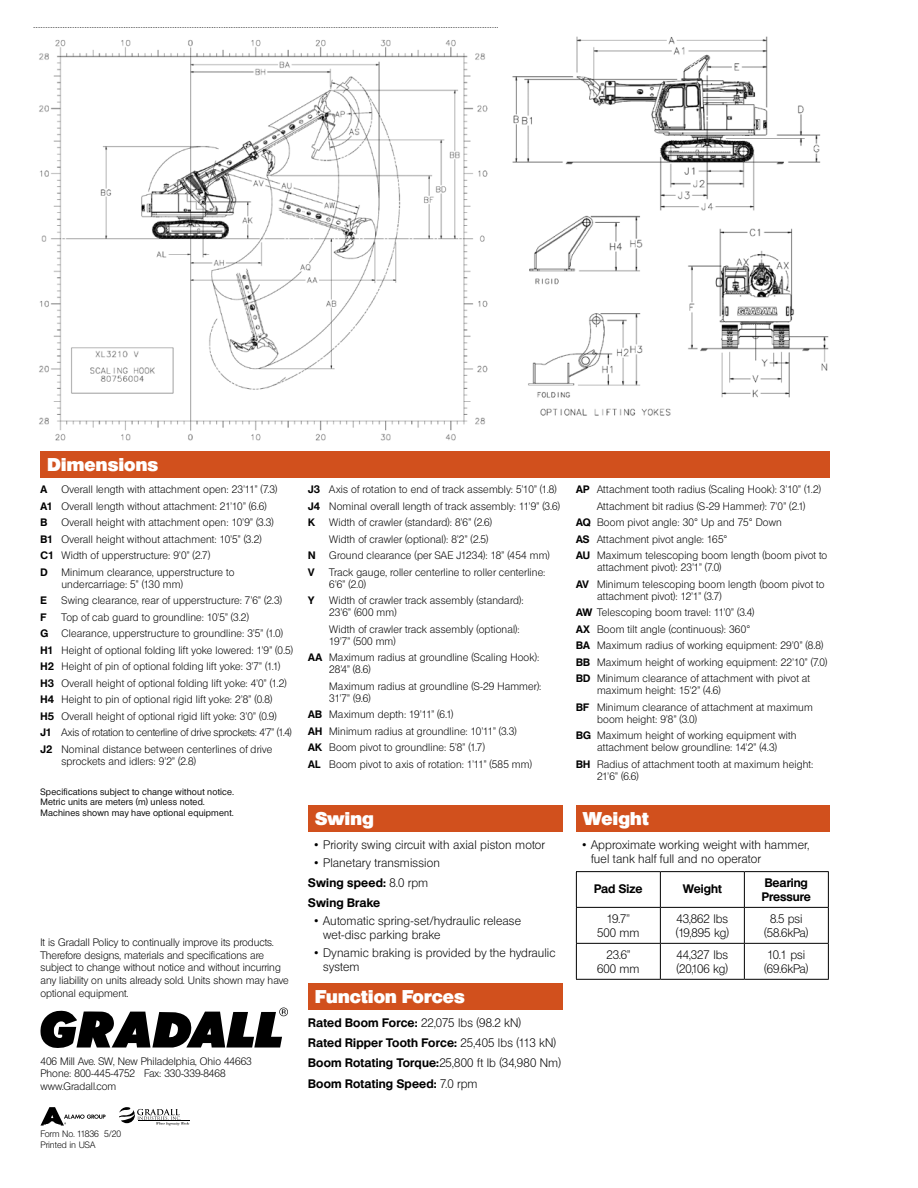
<style>
.page{position:relative;width:918px;height:1188px;background:#fff}
.page>*{position:absolute;margin:0;border:0;box-sizing:border-box;transform-origin:0 0}
.t1{font:800 18px "Olympia";letter-spacing:.01em;color:#fff}
.t2{font:300 12px/14.4px "Olympia";letter-spacing:.01em;color:#000}
.t3{font:700 12px/20.4px "Olympia";letter-spacing:.01em;color:#000}
.t4{font:300 10.5px/16.5px "Olympia";letter-spacing:.015em;color:#000}
.t5{font:700 10.5px "Olympia";color:#000}
.t6{font:500 9px/10.8px "Olympia";letter-spacing:.02em;color:#000}
.t7{font:300 9px/10.8px "Olympia";color:#000}
.s1{font-weight:700}
.s2{font-weight:300}
</style>
<div class="page">
<img style="left:33px;top:27px;width:464px;height:414px">
<div style="left:40px;top:451px;width:790px;height:27px;background:#d1501d"></div>
<div style="left:308px;top:983px;width:254px;height:27px;background:#d1501d"></div>
<div style="left:576px;top:805px;width:254px;height:27px;background:#d1501d"></div>
<hr style="left:576px;top:871px;width:84px;height:1px;background:#000">
<hr style="left:576px;top:872px;width:1px;height:35px;background:#000">
<hr style="left:660px;top:871px;width:84px;height:1px;background:#000">
<hr style="left:660px;top:872px;width:1px;height:35px;background:#000">
<hr style="left:744px;top:871px;width:85px;height:1px;background:#000">
<hr style="left:744px;top:872px;width:1px;height:35px;background:#000">
<hr style="left:828px;top:872px;width:1px;height:35px;background:#000">
<hr style="left:576px;top:907px;width:84px;height:1px;background:#000">
<hr style="left:576px;top:908px;width:1px;height:35px;background:#000">
<hr style="left:660px;top:907px;width:84px;height:1px;background:#000">
<hr style="left:660px;top:908px;width:1px;height:35px;background:#000">
<hr style="left:744px;top:907px;width:85px;height:1px;background:#000">
<hr style="left:744px;top:908px;width:1px;height:35px;background:#000">
<hr style="left:828px;top:908px;width:1px;height:35px;background:#000">
<hr style="left:576px;top:943px;width:84px;height:1px;background:#000">
<hr style="left:576px;top:944px;width:1px;height:35px;background:#000">
<hr style="left:660px;top:943px;width:84px;height:1px;background:#000">
<hr style="left:660px;top:944px;width:1px;height:35px;background:#000">
<hr style="left:744px;top:943px;width:85px;height:1px;background:#000">
<hr style="left:744px;top:944px;width:1px;height:35px;background:#000">
<hr style="left:828px;top:944px;width:1px;height:35px;background:#000">
<hr style="left:576px;top:979px;width:84px;height:1px;background:#000">
<hr style="left:660px;top:979px;width:84px;height:1px;background:#000">
<hr style="left:744px;top:979px;width:85px;height:1px;background:#000">
<img style="left:512px;top:36px;width:309px;height:175px">
<img style="left:688px;top:228px;width:141px;height:170px">
<img style="left:528px;top:215px;width:143px;height:201px">
<svg style="left:41px;top:1107px;width:65px;height:19px"></svg>
<hr style="left:138px;top:1121px;width:52px;height:1px;background:#000">
<svg style="left:119px;top:1107px;width:70px;height:19px"></svg>
<svg style="left:40px;top:1008px;width:248px;height:40px"></svg>
<div style="left:308px;top:805px;width:254px;height:27px;background:#d1501d"></div>
<h1 class="t1" style="left:48px;top:454px;width:112px">Dimensions</h1>
<p class="t4" style="left:40px;top:481px;width:238px;text-indent:21px">Overall length with attachment open: 23’11” (7.3)<br><span class="s1">A1</span> Overall length without attachment: 21’10” (6.6)<br><span class="s1">B</span></p>
<p class="t5" style="left:40px;top:484px;width:8px">A</p>
<p class="t4" style="left:40px;top:514px;width:235px;text-indent:21px">Overall height with attachment open: 10’9” (3.3)<br><span class="s1">B1</span> Overall height without attachment: 10’5” (3.2)<br><span class="s1">C1</span> Width of upperstructure: 9’0” (2.7)<br><span class="s1">D</span></p>
<p class="t4" style="left:62px;top:566px;width:174px;line-height:12px">Minimum clearance, upperstructure to undercarriage: 5” (130 mm)</p>
<p class="t5" style="left:40px;top:595px;width:8px">E</p>
<p class="t4" style="left:62px;top:592px;width:222px">Swing clearance, rear of upperstructure: 7’6” (2.3)</p>
<p class="t5" style="left:40px;top:611px;width:7px">F</p>
<p class="t4" style="left:40px;top:609px;width:254px;text-indent:21px">Top of cab guard to groundline: 10’5” (3.2)<br><span class="s1">G</span> Clearance, upperstructure to groundline: 3’5” (1.0)<br><span class="s1">H1</span> Height of optional folding lift yoke lowered: 1’9” (0.5)<br><span class="s1">H2</span> Height of pin of optional folding lift yoke: 3’7” (1.1)<br><span class="s1">H3</span> Overall height of optional folding lift yoke: 4’0” (1.2)<br><span class="s1">H4</span> Height to pin of optional rigid lift yoke: 2’8” (0.8)<br><span class="s1">H5</span> Overall height of optional rigid lift yoke: 3’0” (0.9)<br><span class="s1">J1</span> Axis of rotation to centerline of drive sprockets: 4’7” (1.4)<br><span class="s1">J2</span> Nominal distance between centerlines of drive</p>
<p class="t4" style="left:62px;top:753px;width:136px">sprockets and idlers: 9’2” (2.8)</p>
<p class="t6" style="left:40px;top:786px;width:195px">Specifications subject to change without notice.<br>Metric units are meters (m) unless noted.<br>Machines shown may have optional equipment.</p>
<p class="t4" style="left:40px;top:936px;width:250px;line-height:12.6px">It is Gradall Policy to continually improve its products.<br>Therefore designs, materials and specifications are subject to change without notice and without incurring any liability on units already sold. Units shown may have optional equipment.</p>
<p class="t4" style="left:40px;top:1055px;width:213px;line-height:12.6px">406 Mill Ave. SW, New Philadelphia, Ohio 44663<br>Phone: 800-445-4752 Fax: 330-339-8468 www.Gradall.com</p>
<p class="t7" style="left:41px;top:1128px;width:82px">Form No. 11836 5/20<br>Printed in USA</p>
<p class="t4" style="left:308px;top:481px;width:253px"><span class="s1">J3</span> Axis of rotation to end of track assembly: 5’10” (1.8)<br><span class="s1">J4</span> Nominal overall length of track assembly: 11’9” (3.6)<br><span class="s1">K</span></p>
<p class="t4" style="left:329px;top:514px;width:164px">Width of crawler (standard): 8’6” (2.6)<br>Width of crawler (optional): 8’2” (2.5)</p>
<p class="t5" style="left:308px;top:550px;width:9px">N</p>
<p class="t4" style="left:329px;top:547px;width:222px">Ground clearance (per SAE J1234): 18” (454 mm)</p>
<p class="t5" style="left:308px;top:566px;width:8px">V</p>
<p class="t4" style="left:329px;top:566px;width:218px;line-height:12px">Track gauge, roller centerline to roller centerline:<br>6’6” (2.0)</p>
<p class="t5" style="left:308px;top:595px;width:8px">Y</p>
<p class="t4" style="left:329px;top:595px;width:196px;line-height:12px">Width of crawler track assembly (standard):<br>23’6” (600 mm)</p>
<p class="t4" style="left:329px;top:623px;width:192px;line-height:12px">Width of crawler track assembly (optional):<br>19’7” (500 mm)</p>
<p class="t4" style="left:329px;top:652px;width:212px;line-height:12px;text-indent:-21px"><span class="s1">AA</span> Maximum radius at groundline (Scaling Hook):<br>28’4” (8.6)</p>
<p class="t4" style="left:329px;top:680px;width:214px;line-height:12px">Maximum radius at groundline (S-29 Hammer):<br>31’7” (9.6)</p>
<p class="t4" style="left:308px;top:706px;width:225px"><span class="s1">AB</span> Maximum depth: 19’11” (6.1)<br><span class="s1">AH</span> Minimum radius at groundline: 10’11” (3.3)<br><span class="s1">AK</span> Boom pivot to groundline: 5’8” (1.7)<br><span class="s1">AL</span> Boom pivot to axis of rotation: 1’11” (585 mm)</p>
<h1 class="t1" style="left:315px;top:809px;width:60px">Swing</h1>
<p class="t2" style="left:314px;top:838px;width:232px">• Priority swing circuit with axial piston motor</p>
<p class="t2" style="left:308px;top:852px;width:133px;line-height:20.4px;text-indent:6px">• Planetary transmission<br><span class="s1">Swing speed:</span> 8.0 rpm<br><span class="s1">Swing Brake</span></p>
<p class="t2" style="left:323px;top:913px;width:199px;text-indent:-9px">• Automatic spring-set/hydraulic release wet-disc parking brake</p>
<p class="t2" style="left:323px;top:945px;width:234px;text-indent:-9px">• Dynamic braking is provided by the hydraulic system</p>
<h1 class="t1" style="left:315px;top:987px;width:151px">Function Forces</h1>
<p class="t3" style="left:308px;top:1012px;width:254px">Rated Boom Force: <span class="s2">22,075 lbs (98.2 kN)<br></span>Rated Ripper Tooth Force: <span class="s2">25,405 lbs (113 kN)<br></span>Boom Rotating Torque:<span class="s2">25,800 ft lb (34,980 Nm)<br></span>Boom Rotating Speed: <span class="s2">7.0 rpm</span></p>
<p class="t4" style="left:576px;top:481px;width:247px"><span class="s1">AP</span> Attachment tooth radius (Scaling Hook): 3’10” (1.2)</p>
<p class="t4" style="left:597px;top:498px;width:210px">Attachment bit radius (S-29 Hammer): 7’0” (2.1)</p>
<p class="t4" style="left:576px;top:514px;width:207px"><span class="s1">AQ</span> Boom pivot angle: 30° Up and 75° Down</p>
<p class="t4" style="left:576px;top:531px;width:153px"><span class="s1">AS</span> Attachment pivot angle: 165°</p>
<p class="t4" style="left:576px;top:547px;width:253px"><span class="s1">AU</span> Maximum telescoping boom length (boom pivot to</p>
<p class="t4" style="left:576px;top:559px;width:250px;text-indent:21px">attachment pivot): 23’1” (7.0)<br><span class="s1">AV</span> Minimum telescoping boom length (boom pivot to</p>
<p class="t4" style="left:576px;top:588px;width:253px;text-indent:21px">attachment pivot): 12’1” (3.7)<br><span class="s1">AW</span> Telescoping boom travel: 11’0” (3.4)<br><span class="s1">AX</span> Boom tilt angle (continuous): 360°<br><span class="s1">BA</span> Maximum radius of working equipment: 29’0” (8.8)<br><span class="s1">BB</span> Maximum height of working equipment: 22’10” (7.0)<br><span class="s1">BD</span> Minimum clearance of attachment with pivot at</p>
<p class="t4" style="left:576px;top:682px;width:238px;text-indent:21px">maximum height: 15’2” (4.6)<br><span class="s1">BF</span> Minimum clearance of attachment at maximum</p>
<p class="t4" style="left:576px;top:711px;width:222px;text-indent:21px">boom height: 9’8” (3.0)<br><span class="s1">BG</span> Maximum height of working equipment with</p>
<p class="t4" style="left:576px;top:739px;width:239px;text-indent:21px">attachment below groundline: 14’2” (4.3)<br><span class="s1">BH</span> Radius of attachment tooth at maximum height:</p>
<p class="t4" style="left:597px;top:768px;width:43px">21’6” (6.6)</p>
<h1 class="t1" style="left:583px;top:809px;width:67px">Weight</h1>
<p class="t2" style="left:591px;top:838px;width:220px;text-indent:-9px">• Approximate working weight with hammer, fuel tank half full and no operator</p>
<p class="t3" style="left:594px;top:879px;width:50px">Pad Size</p>
<p class="t3" style="left:683px;top:879px;width:40px">Weight</p>
<p class="t3" style="left:762px;top:876px;width:51px;line-height:14.4px">Bearing<br>Pressure</p>
<p class="t2" style="left:597px;top:912px;width:44px;text-align:center">19.7’’<br>500 mm</p>
<p class="t2" style="left:676px;top:912px;width:55px">43,862 lbs (19,895 kg)</p>
<p class="t2" style="left:764px;top:912px;width:46px;text-align:center">8.5 psi (58.6kPa)</p>
<p class="t2" style="left:597px;top:948px;width:44px;text-align:center">23.6”<br>600 mm</p>
<p class="t2" style="left:677px;top:948px;width:53px">44,327 lbs (20,106 kg)</p>
<p class="t2" style="left:764px;top:948px;width:46px">10.1 psi (69.6kPa)</p>
</div>
